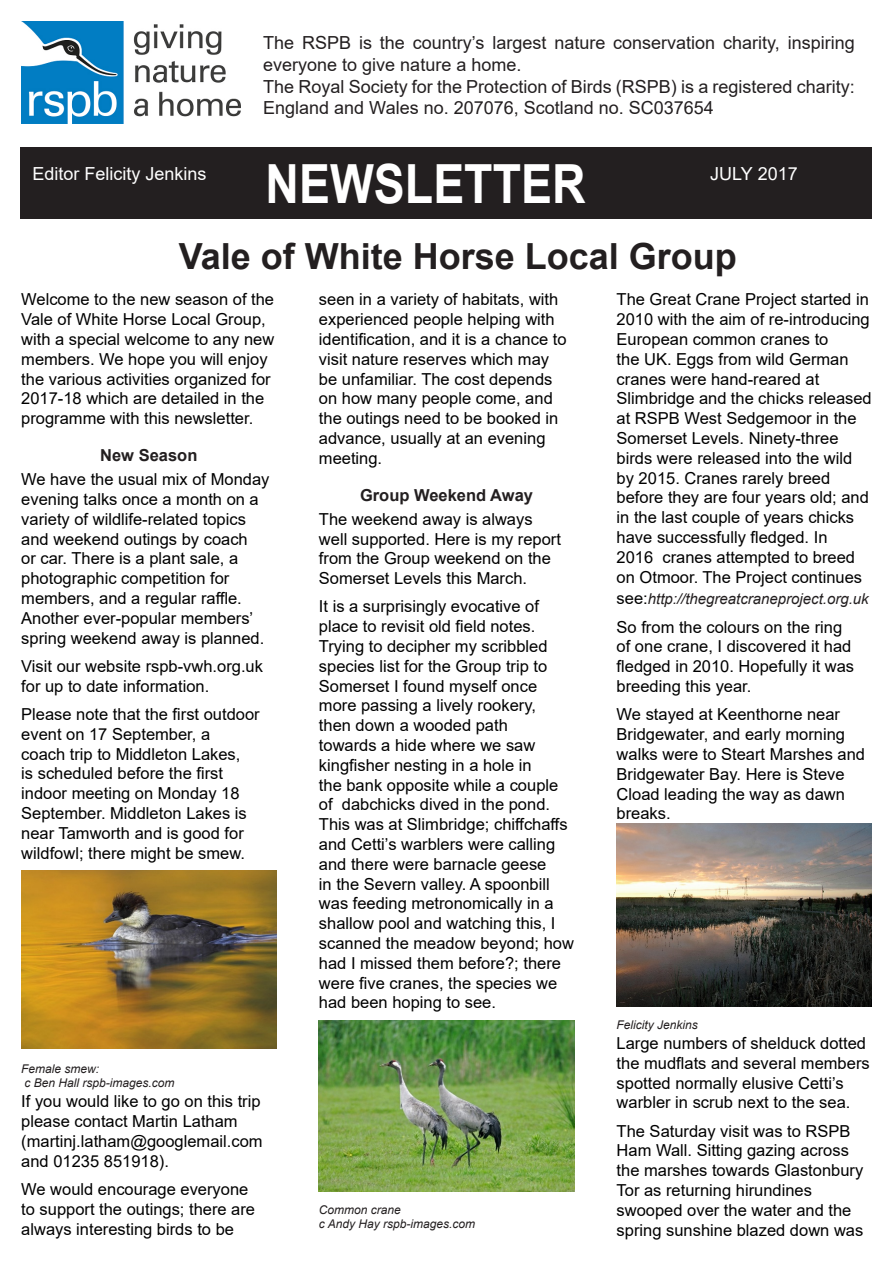
<style>
.page{position:relative;width:893px;height:1263px;background:#fff}
.page>*{position:absolute;margin:0;border:0;box-sizing:border-box;transform-origin:0 0}
.t1{font:700 54px "Arial";color:#fff;scale:.86 1}
.t2{font:700 36px "Arial";color:#231f20}
.t3{font:18px/21.6px "Arial";color:#231f20}
.t4{font:18px "Arial";color:#fff}
.Body_Text{font:16.5px/19.8px "Arial";color:#000}
.Headline{font:700 16.5px "Arial";color:#231f20}
.Body_Text-2{font:italic 15px "Arial";color:#231f20}
.Image_sub{font:italic 12px "Arial";color:#231f20}
.s1{font-style:normal;font-size:16.5px;color:#000}
</style>
<div class="page">
<div style="left:20px;top:147px;width:225px;height:71px;background:#231f20"></div>
<div style="left:219px;top:147px;width:417px;height:71px;background:#231f20"></div>
<img style="left:21px;top:21px;width:219px;height:102px">
<img style="left:21px;top:870px;width:255px;height:178px">
<img style="left:319px;top:1020px;width:256px;height:171px">
<img style="left:617px;top:824px;width:255px;height:182px">
<div style="left:636px;top:147px;width:236px;height:71px;background:#231f20"></div>
<p class="t3" style="left:263px;top:32px;width:593px">The RSPB is the country’s largest nature conservation charity, inspiring everyone to give nature a home.</p>
<p class="t3" style="left:263px;top:75px;width:593px">The Royal Society for the Protection of Birds (RSPB) is a registered charity:<br>England and Wales no. 207076, Scotland no. SC037654</p>
<p class="t4" style="left:32px;top:161px;width:176px">Editor Felicity Jenkins</p>
<p class="t1" style="left:266px;top:146px;width:374px">NEWSLETTER</p>
<p class="t4" style="left:710px;top:161px;width:89px">JULY 2017</p>
<p class="t2" style="left:179px;top:231px;width:560px">Vale of White Horse Local Group</p>
<p class="Body_Text" style="left:21px;top:290px;width:255px">Welcome to the new season of the<br>Vale of White Horse Local Group, with a special welcome to any new members. We hope you will enjoy the various activities organized for<br>2017-18 which are detailed in the programme with this newsletter.</p>
<p class="Headline" style="left:100px;top:444px;width:99px">New Season</p>
<p class="Body_Text" style="left:21px;top:469px;width:250px">We have the usual mix of Monday evening talks once a month on a variety of wildlife-related topics and weekend outings by coach<br>or car. There is a plant sale, a photographic competition for members, and a regular raffle.<br>Another ever-popular members’ spring weekend away is planned.</p>
<p class="Body_Text" style="left:21px;top:656px;width:243px">Visit our website rspb-vwh.org.uk for up to date information.</p>
<p class="Body_Text" style="left:21px;top:704px;width:240px">Please note that the first outdoor event on 17 September, a<br>coach trip to Middleton Lakes,<br>is scheduled before the first indoor meeting on Monday 18<br>September. Middleton Lakes is near Tamworth and is good for wildfowl; there might be smew.</p>
<p class="Body_Text" style="left:319px;top:290px;width:249px">seen in a variety of habitats, with experienced people helping with identification, and it is a chance to visit nature reserves which may be unfamiliar. The cost depends on how many people come, and the outings need to be booked in advance, usually at an evening meeting.</p>
<p class="Headline" style="left:360px;top:483px;width:174px">Group Weekend Away</p>
<p class="Body_Text" style="left:319px;top:509px;width:244px">The weekend away is always well supported. Here is my report from the Group weekend on the<br>Somerset Levels this March.</p>
<p class="Body_Text" style="left:319px;top:597px;width:256px">It is a surprisingly evocative of place to revisit old field notes.<br>Trying to decipher my scribbled species list for the Group trip to<br>Somerset I found myself once more passing a lively rookery,<br>then down a wooded path<br>towards a hide where we saw kingfisher nesting in a hole in<br>the bank opposite while a couple of dabchicks dived in the pond.<br>This was at Slimbridge; chiffchaffs and Cetti’s warblers were calling and there were barnacle geese<br>in the Severn valley. A spoonbill was feeding metronomically in a shallow pool and watching this, I scanned the meadow beyond; how had I missed them before?; there were five cranes, the species we had been hoping to see.</p>
<p class="Body_Text" style="left:617px;top:290px;width:257px">The Great Crane Project started in<br>2010 with the aim of re-introducing<br>European common cranes to<br>the UK. Eggs from wild German cranes were hand-reared at<br>Slimbridge and the chicks released at RSPB West Sedgemoor in the<br>Somerset Levels. Ninety-three birds were released into the wild by 2015. Cranes rarely breed before they are four years old; and in the last couple of years chicks have successfully fledged. In<br>2016 cranes attempted to breed on Otmoor. The Project continues</p>
<p class="Body_Text-2" style="left:617px;top:589px;width:254px"><span class="s1">see:</span>http://thegreatcraneproject.org.uk</p>
<p class="Body_Text" style="left:617px;top:617px;width:239px">So from the colours on the ring of one crane, I discovered it had fledged in 2010. Hopefully it was breeding this year.</p>
<p class="Body_Text" style="left:617px;top:704px;width:250px">We stayed at Keenthorne near<br>Bridgewater, and early morning walks were to Steart Marshes and<br>Bridgewater Bay. Here is Steve<br>Cload leading the way as dawn breaks.</p>
<p class="Image_sub" style="left:21px;top:1061px;width:80px">Female smew:</p>
<p class="Image_sub" style="left:25px;top:1075px;width:152px">c Ben Hall rspb-images.com</p>
<p class="Body_Text" style="left:21px;top:1091px;width:243px">If you would like to go on this trip please contact Martin Latham (martinj.latham@googlemail.com and 01235 851918).</p>
<p class="Body_Text" style="left:21px;top:1179px;width:235px">We would encourage everyone to support the outings; there are always interesting birds to be</p>
<p class="Image_sub" style="left:319px;top:1202px;width:84px">Common crane</p>
<p class="Image_sub" style="left:319px;top:1216px;width:158px">c Andy Hay rspb-images.com</p>
<p class="Image_sub" style="left:617px;top:1017px;width:83px">Felicity Jenkins</p>
<p class="Body_Text" style="left:617px;top:1033px;width:255px">Large numbers of shelduck dotted the mudflats and several members spotted normally elusive Cetti’s warbler in scrub next to the sea.</p>
<p class="Body_Text" style="left:617px;top:1121px;width:248px">The Saturday visit was to RSPB<br>Ham Wall. Sitting gazing across the marshes towards Glastonbury<br>Tor as returning hirundines swooped over the water and the spring sunshine blazed down was</p>
</div>
